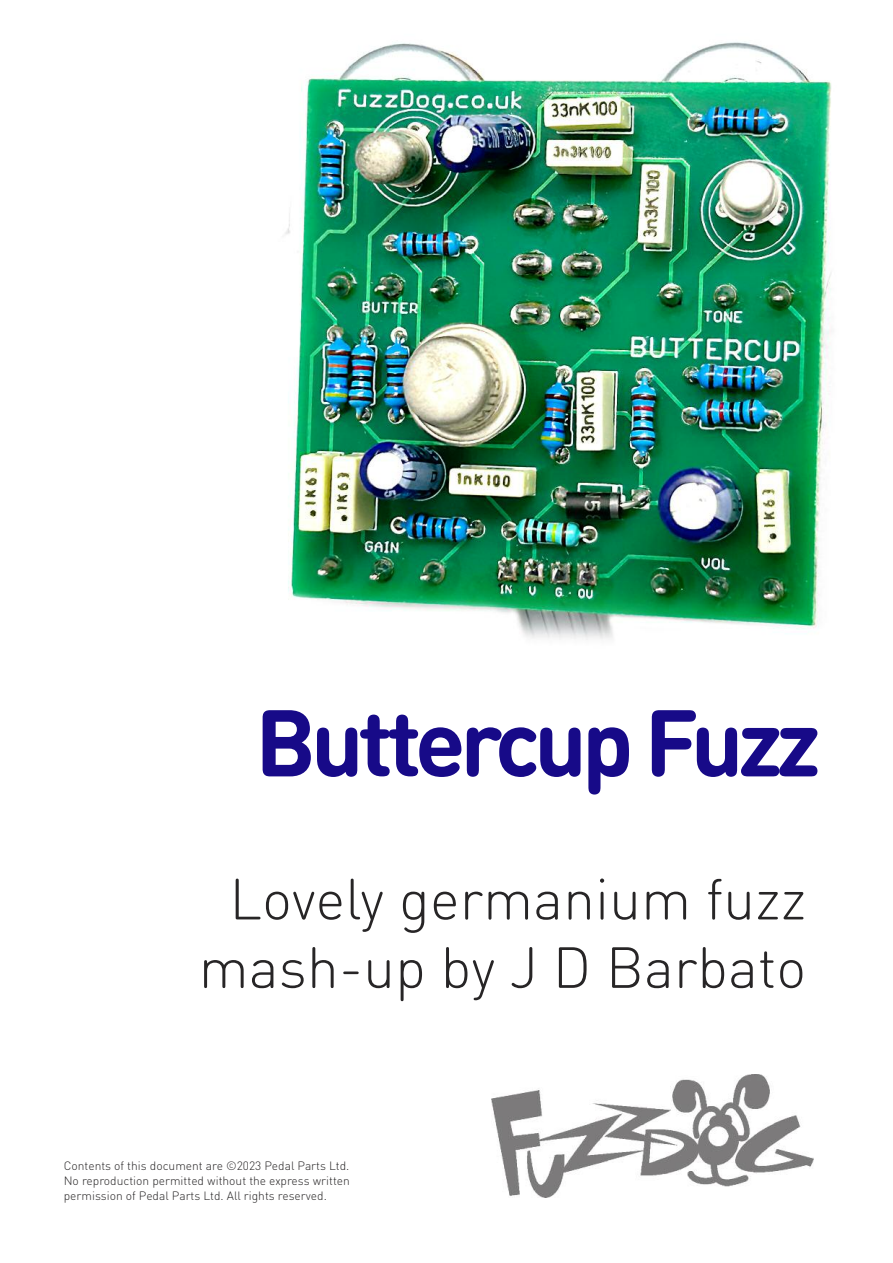
<style>
.page{position:relative;width:893px;height:1263px;background:#fff}
.page>*{position:absolute;margin:0;border:0;box-sizing:border-box;transform-origin:0 0}
.t1{font:700 93px "DIN Round Pro";letter-spacing:-.06em;color:#170a88}
.t2{font:300 57px/68.4px "DIN Round Pro";color:#272526;text-align:center}
.t3{font:300 12px/15px "DIN Round Pro";color:#272526;text-align:justify}
</style>
<div class="page">
<img style="left:492px;top:1075px;width:322px;height:122px">
<img style="left:285px;top:42px;width:546px;height:598px">
<h1 class="t1" style="left:255px;top:690px;width:567px">Buttercup Fuzz</h1>
<h2 class="t2" style="left:199px;top:865px;width:609px">Lovely germanium fuzz mash-up by J D Barbato</h2>
<p class="t3" style="left:64px;top:1158px;width:288px">Contents of this document are ©2023 Pedal Parts Ltd.<br>No reproduction permitted without the express written permission of Pedal Parts Ltd. All rights reserved.</p>
</div>
